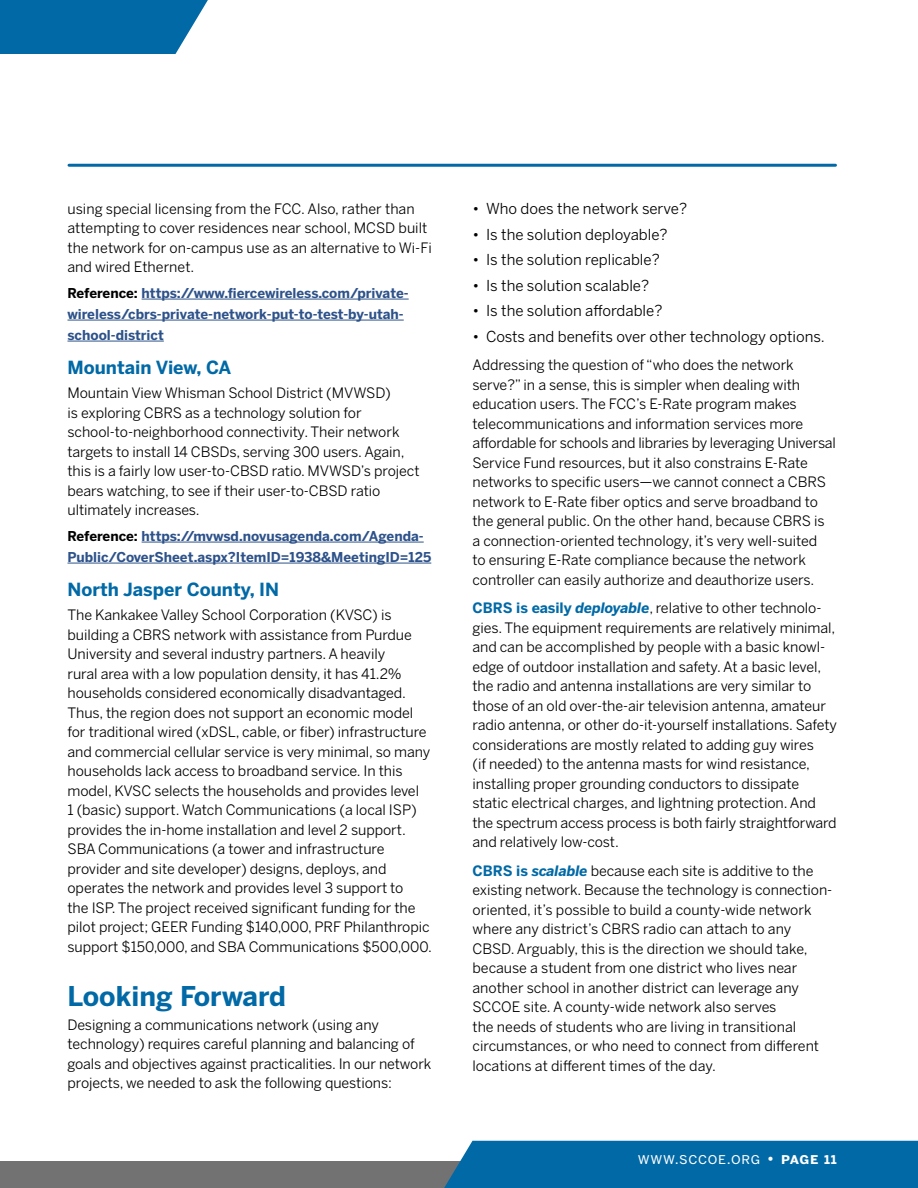
<style>
.page{position:relative;width:918px;height:1188px;background:#fff}
.page>*{position:absolute;margin:0;border:0;box-sizing:border-box;transform-origin:0 0}
.t1{font:700 27px "Benton Sans";color:#0069a6}
.t2{font:700 18px "Benton Sans";color:#0069a6}
.t3{font:15px "Benton Sans";color:#000}
.t4{font:15px "Benton Sans Regular SC";letter-spacing:.045em;color:#fff}
.t5{font:14.25px/19.5px "Benton Sans";letter-spacing:-.005em;color:#000}
.t6{font:700 13.5px/21px "Benton Sans";color:#2d528a}
.s1{color:#000}
.s2{font-weight:700;color:#0069a6}
.s3{font-weight:700;font-style:italic;color:#0069a6}
.s4{font-family:"Benton Sans Bold SC"}
</style>
<div class="page">
<div style="left:0;top:1161px;width:918px;height:27px;background:#727273"></div>
<div style="left:444px;top:1141px;width:474px;height:47px;background:#0069a6"></div>
<svg style="left:0;top:0;width:208px;height:54px;background:#1374ac"></svg>
<hr style="left:69px;top:164px;width:767px;height:3px;background:#0069a6">
<hr style="left:142px;top:299px;width:267px;height:1px;background:#2d528a">
<hr style="left:68px;top:320px;width:336px;height:1px;background:#2d528a">
<hr style="left:68px;top:341px;width:96px;height:1px;background:#2d528a">
<hr style="left:142px;top:542px;width:282px;height:1px;background:#2d528a">
<hr style="left:68px;top:563px;width:363px;height:1px;background:#2d528a">
<p class="t5" style="left:68px;top:199px;width:366px">using special licensing from the FCC. Also, rather than attempting to cover residences near school, MCSD built the network for on-campus use as an alternative to Wi-Fi and wired Ethernet.</p>
<p class="t6" style="left:68px;top:282px;width:343px"><span class="s1">Reference:</span> https://www.fiercewireless.com/private&shy;wireless/cbrs-private-network-put-to-test-by-utah&shy;school-district</p>
<p class="t2" style="left:68px;top:357px;width:165px">Mountain View, CA</p>
<p class="t5" style="left:68px;top:383px;width:354px">Mountain View Whisman School District (MVWSD)<br>is exploring CBRS as a technology solution for school-to-neighborhood connectivity. Their network targets to install 14 CBSDs, serving 300 users. Again, this is a fairly low user-to-CBSD ratio. MVWSD’s project bears watching, to see if their user-to-CBSD ratio ultimately increases.</p>
<p class="t6" style="left:68px;top:525px;width:365px"><span class="s1">Reference:</span> https://mvwsd.novusagenda.com/Agenda-<br>Public/CoverSheet.aspx?ItemID=1938&amp;MeetingID=125</p>
<p class="t2" style="left:68px;top:579px;width:213px">North Jasper County, IN</p>
<p class="t5" style="left:68px;top:605px;width:366px">The Kankakee Valley School Corporation (KVSC) is building a CBRS network with assistance from Purdue University and several industry partners. A heavily<br>rural area with a low population density, it has 41.2% households considered economically disadvantaged.<br>Thus, the region does not support an economic model for traditional wired (xDSL, cable, or fiber) infrastructure and commercial cellular service is very minimal, so many households lack access to broadband service. In this model, KVSC selects the households and provides level<br>1 (basic) support. Watch Communications (a local ISP) provides the in-home installation and level 2 support.<br>SBA Communications (a tower and infrastructure provider and site developer) designs, deploys, and operates the network and provides level 3 support to<br>the ISP. The project received significant funding for the pilot project; GEER Funding $140,000, PRF Philanthropic support $150,000, and SBA Communications $500,000.</p>
<h1 class="t1" style="left:68px;top:980px;width:220px">Looking Forward</h1>
<p class="t5" style="left:68px;top:1015px;width:366px">Designing a communications network (using any technology) requires careful planning and balancing of goals and objectives against practicalities. In our network projects, we needed to ask the following questions:</p>
<p class="t3" style="left:472px;top:200px;width:216px">• Who does the network serve?</p>
<p class="t3" style="left:472px;top:225px;width:197px">• Is the solution deployable?</p>
<p class="t3" style="left:472px;top:251px;width:189px">• Is the solution replicable?</p>
<p class="t3" style="left:472px;top:276px;width:178px">• Is the solution scalable?</p>
<p class="t3" style="left:472px;top:302px;width:192px">• Is the solution affordable?</p>
<p class="t3" style="left:472px;top:327px;width:354px">• Costs and benefits over other technology options.</p>
<p class="t5" style="left:472px;top:355px;width:365px">Addressing the question of “who does the network serve?” in a sense, this is simpler when dealing with education users. The FCC’s E-Rate program makes telecommunications and information services more affordable for schools and libraries by leveraging Universal Service Fund resources, but it also constrains E-Rate networks to specific users—we cannot connect a CBRS network to E-Rate fiber optics and serve broadband to the general public. On the other hand, because CBRS is a connection-oriented technology, it’s very well-suited<br>to ensuring E-Rate compliance because the network controller can easily authorize and deauthorize users.</p>
<p class="t5" style="left:472px;top:598px;width:366px"><span class="s2">CBRS is easily</span> <span class="s3">deployable</span>, relative to other technolo&shy;gies. The equipment requirements are relatively minimal, and can be accomplished by people with a basic knowl&shy;edge of outdoor installation and safety. At a basic level, the radio and antenna installations are very similar to those of an old over-the-air television antenna, amateur radio antenna, or other do-it-yourself installations. Safety considerations are mostly related to adding guy wires<br>(if needed) to the antenna masts for wind resistance, installing proper grounding conductors to dissipate static electrical charges, and lightning protection. And the spectrum access process is both fairly straightforward and relatively low-cost.</p>
<p class="t5" style="left:472px;top:861px;width:361px"><span class="s2">CBRS is</span> <span class="s3">scalable</span> because each site is additive to the existing network. Because the technology is connection&shy;oriented, it’s possible to build a county-wide network where any district’s CBRS radio can attach to any CBSD. Arguably, this is the direction we should take, because a student from one district who lives near another school in another district can leverage any SCCOE site. A county-wide network also serves<br>the needs of students who are living in transitional circumstances, or who need to connect from different locations at different times of the day.</p>
<p class="t4" style="left:638px;top:1149px;width:201px">www.sccoe.org <span class="s4">• page 11</span></p>
</div>
